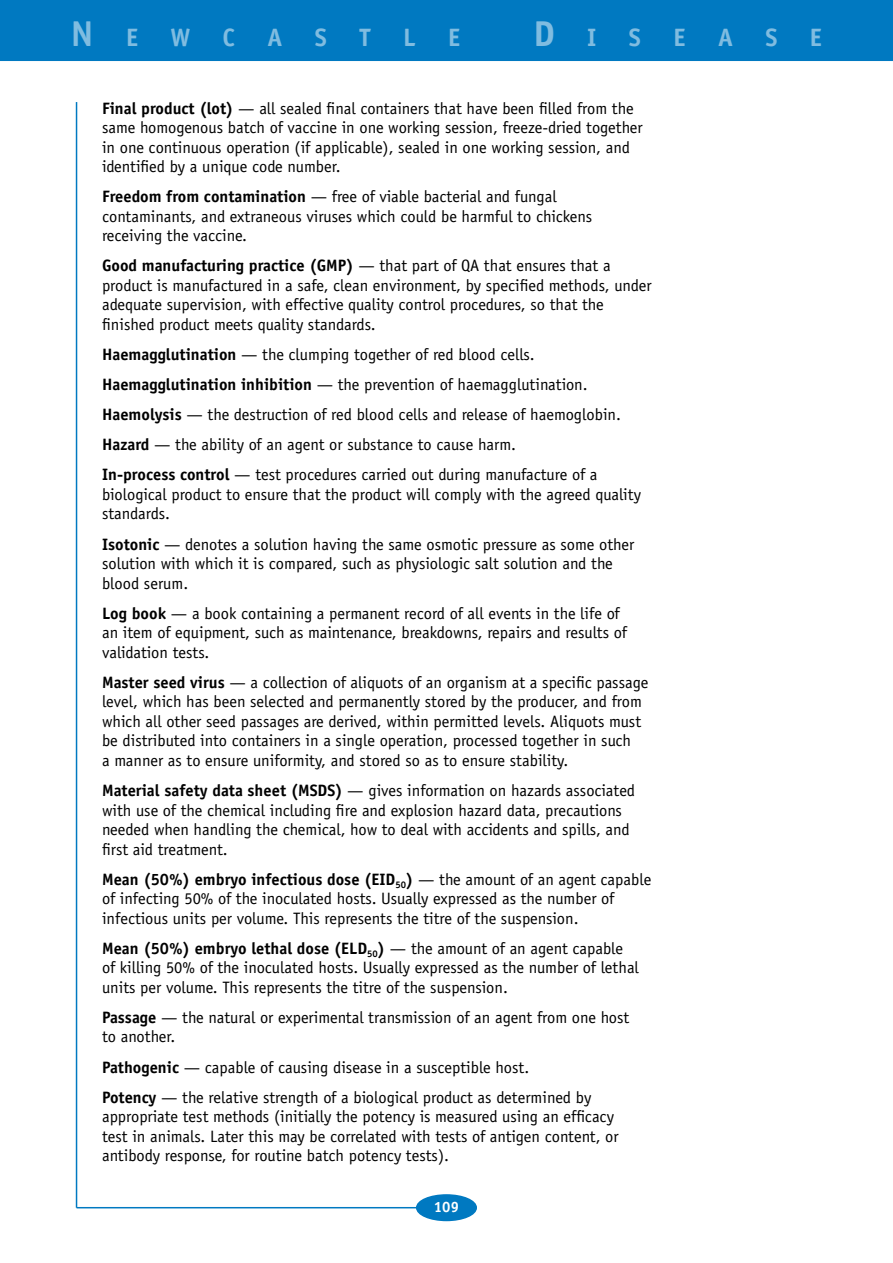
<style>
.page{position:relative;width:893px;height:1263px;background:#fff}
.page>*{position:absolute;margin:0;border:0;box-sizing:border-box;transform-origin:0 0}
.t1{font:700 36px "Officina Sans Std";color:#80bce0}
.t2{font:700 25.2px "Officina Sans Std";color:#80bce0}
.Body{font:16.5px/19.5px "Officina Sans Std";color:#000}
.t3{font:700 15px "Officina Sans Std";color:#fff}
.s1{font-size:25.2px}
.s2{font-weight:700}
</style>
<div class="page">
<div style="left:0;top:0;width:893px;height:61px;background:#0079c1"></div>
<div style="left:417px;top:1195px;width:59px;height:25px;background:#0079c1;border-radius:50%"></div>
<div style="left:416px;top:1194px;width:61px;height:27px;border:2px solid #0079c1;border-radius:50%"></div>
<hr style="left:76px;top:102px;width:1px;height:1106px;background:#0079c1">
<hr style="left:77px;top:1207px;width:340px;height:1px;background:#0079c1">
<h1 class="t1" style="left:71px;top:12px;width:69px">N <span class="s1">E</span></h1>
<h2 class="t2" style="left:171px;top:22px;width:22px">W</h2>
<h2 class="t2" style="left:223px;top:22px;width:14px">C</h2>
<h2 class="t2" style="left:268px;top:22px;width:16px">A</h2>
<h2 class="t2" style="left:315px;top:22px;width:14px">S</h2>
<h2 class="t2" style="left:359px;top:22px;width:13px">T</h2>
<h2 class="t2" style="left:403px;top:22px;width:14px">L</h2>
<h2 class="t2" style="left:448px;top:22px;width:14px">E</h2>
<h1 class="t1" style="left:533px;top:12px;width:65px">D <span class="s1">I</span></h1>
<h2 class="t2" style="left:629px;top:22px;width:14px">S</h2>
<h2 class="t2" style="left:673px;top:22px;width:14px">E</h2>
<h2 class="t2" style="left:718px;top:22px;width:16px">A</h2>
<h2 class="t2" style="left:765px;top:22px;width:14px">S</h2>
<h2 class="t2" style="left:810px;top:22px;width:14px">E</h2>
<p class="Body" style="left:102px;top:98px;width:542px"><span class="s2">Final product (lot)</span> — all sealed final containers that have been filled from the same homogenous batch of vaccine in one working session, freeze-dried together in one continuous operation (if applicable), sealed in one working session, and identified by a unique code number.</p>
<p class="Body" style="left:102px;top:187px;width:492px"><span class="s2">Freedom from contamination</span> — free of viable bacterial and fungal contaminants, and extraneous viruses which could be harmful to chickens receiving the vaccine.</p>
<p class="Body" style="left:102px;top:256px;width:551px"><span class="s2">Good manufacturing practice (GMP)</span> — that part of QA that ensures that a product is manufactured in a safe, clean environment, by specified methods, under adequate supervision, with effective quality control procedures, so that the finished product meets quality standards.</p>
<p class="Body" style="left:102px;top:345px;width:434px"><span class="s2">Haemagglutination</span> — the clumping together of red blood cells.</p>
<p class="Body" style="left:102px;top:375px;width:487px"><span class="s2">Haemagglutination inhibition</span> — the prevention of haemagglutination.</p>
<p class="Body" style="left:102px;top:405px;width:520px"><span class="s2">Haemolysis</span> — the destruction of red blood cells and release of haemoglobin.</p>
<p class="Body" style="left:102px;top:435px;width:416px"><span class="s2">Hazard</span> — the ability of an agent or substance to cause harm.</p>
<p class="Body" style="left:102px;top:465px;width:540px"><span class="s2">In-process control</span> — test procedures carried out during manufacture of a biological product to ensure that the product will comply with the agreed quality standards.</p>
<p class="Body" style="left:102px;top:534px;width:534px"><span class="s2">Isotonic</span> — denotes a solution having the same osmotic pressure as some other solution with which it is compared, such as physiologic salt solution and the blood serum.</p>
<p class="Body" style="left:102px;top:603px;width:526px"><span class="s2">Log book</span> — a book containing a permanent record of all events in the life of an item of equipment, such as maintenance, breakdowns, repairs and results of validation tests.</p>
<p class="Body" style="left:102px;top:672px;width:548px"><span class="s2">Master seed virus</span> — a collection of aliquots of an organism at a specific passage level, which has been selected and permanently stored by the producer, and from which all other seed passages are derived, within permitted levels. Aliquots must be distributed into containers in a single operation, processed together in such<br>a manner as to ensure uniformity, and stored so as to ensure stability.</p>
<p class="Body" style="left:102px;top:781px;width:535px"><span class="s2">Material safety data sheet (MSDS)</span> — gives information on hazards associated with use of the chemical including fire and explosion hazard data, precautions needed when handling the chemical, how to deal with accidents and spills, and first aid treatment.</p>
<p class="Body" style="left:102px;top:869px;width:551px"><span class="s2">Mean (50%) embryo infectious dose (EID</span><sub>50</sub><span class="s2">)</span> — the amount of an agent capable of infecting 50% of the inoculated hosts. Usually expressed as the number of infectious units per volume. This represents the titre of the suspension.</p>
<p class="Body" style="left:102px;top:938px;width:538px"><span class="s2">Mean (50%) embryo lethal dose (ELD</span><sub>50</sub><span class="s2">)</span> — the amount of an agent capable of killing 50% of the inoculated hosts. Usually expressed as the number of lethal units per volume. This represents the titre of the suspension.</p>
<p class="Body" style="left:102px;top:1008px;width:529px"><span class="s2">Passage</span> — the natural or experimental transmission of an agent from one host to another.</p>
<p class="Body" style="left:102px;top:1057px;width:429px"><span class="s2">Pathogenic</span> — capable of causing disease in a susceptible host.</p>
<p class="Body" style="left:102px;top:1087px;width:518px"><span class="s2">Potency</span> — the relative strength of a biological product as determined by appropriate test methods (initially the potency is measured using an efficacy test in animals. Later this may be correlated with tests of antigen content, or antibody response, for routine batch potency tests).</p>
<p class="t3" style="left:434px;top:1197px;width:27px">109</p>
</div>
